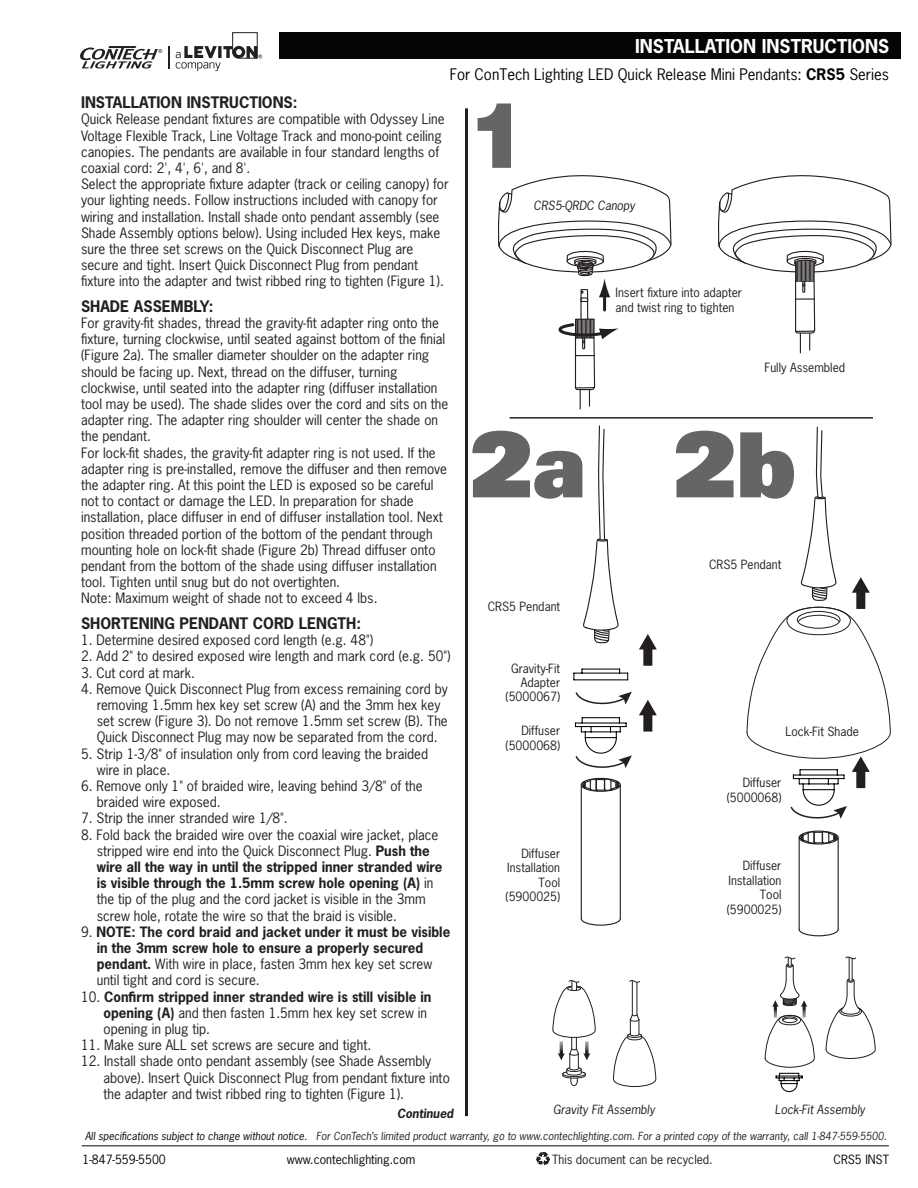
<style>
.page{position:relative;width:918px;height:1188px;background:#fff}
.page>*{position:absolute;margin:0;border:0;box-sizing:border-box;transform-origin:0 0}
.t1{font:900 90px "Univers";color:#676464}
.t2{font:700 18px "News Gothic Std";color:#fff}
.t3{font:700 15px "News Gothic Std";color:#231f20}
.t4{font:15px "News Gothic Std";color:#040503}
.t5{font:13.5px/16.2px "News Gothic Std";color:#231f20}
.t6{font:700 13.5px/16.2px "News Gothic Std";color:#231f20}
.t7{font:12px/14.4px "News Gothic Std";color:#231f20;text-align:right}
.t8{font:12px "News Gothic Std";color:#050504}
.t9{font:italic 12px "News Gothic Std";color:#211e1e}
.t10{font:italic 12px "News Gothic Std";color:#231f20}
.t11{font:italic 700 12px "News Gothic Std";color:#231f20}
.t12{font:italic 10.5px "News Gothic Std";color:#231f20}
.s1{font-weight:700}
.s2{font-weight:400}
.s3{color:#050504}
</style>
<div class="page">
<hr style="left:82px;top:1145px;width:807px;height:1px;background:#050504">
<svg style="left:536px;top:1152px;width:14px;height:14px"></svg>
<hr style="left:465px;top:108px;width:3px;height:1008px;background:#231f20">
<hr style="left:510px;top:417px;width:363px;height:2px;background:#231f20">
<svg style="left:478px;top:103px;width:194px;height:306px"></svg>
<svg style="left:718px;top:175px;width:174px;height:179px"></svg>
<div style="left:279px;top:32px;width:622px;height:27px;background:#050504"></div>
<hr style="left:168px;top:46px;width:2px;height:22px;background:#231f20">
<svg style="left:80px;top:46px;width:82px;height:23px"></svg>
<svg style="left:176px;top:32px;width:86px;height:39px"></svg>
<svg style="left:583px;top:425px;width:36px;height:219px"></svg>
<hr style="left:574px;top:673px;width:54px;height:1px;background:#050504">
<hr style="left:574px;top:679px;width:54px;height:1px;background:#050504">
<hr style="left:582px;top:669px;width:38px;height:1px;background:#050504">
<div style="left:581px;top:778px;width:40px;height:14px;border:1px solid #231f20;border-radius:50%"></div>
<svg style="left:580px;top:918px;width:41px;height:8px"></svg>
<hr style="left:581px;top:785px;width:1px;height:134px;background:#231f20">
<hr style="left:620px;top:785px;width:1px;height:134px;background:#231f20">
<svg style="left:581px;top:778px;width:39px;height:14px"></svg>
<div style="left:799px;top:831px;width:40px;height:14px;border:1px solid #231f20;border-radius:50%"></div>
<svg style="left:798px;top:928px;width:41px;height:9px"></svg>
<hr style="left:799px;top:838px;width:1px;height:91px;background:#231f20">
<hr style="left:838px;top:838px;width:1px;height:91px;background:#231f20">
<svg style="left:799px;top:831px;width:39px;height:13px"></svg>
<svg style="left:764px;top:956px;width:51px;height:137px"></svg>
<svg style="left:825px;top:956px;width:51px;height:103px"></svg>
<svg style="left:552px;top:980px;width:44px;height:106px"></svg>
<svg style="left:613px;top:980px;width:44px;height:107px"></svg>
<svg style="left:574px;top:717px;width:58px;height:51px"></svg>
<svg style="left:575px;top:691px;width:57px;height:14px"></svg>
<div style="left:643px;top:647px;width:9px;height:19px;background:#231f20"></div>
<svg style="left:639px;top:634px;width:18px;height:16px"></svg>
<div style="left:643px;top:713px;width:9px;height:19px;background:#231f20"></div>
<svg style="left:639px;top:700px;width:18px;height:15px"></svg>
<svg style="left:746px;top:426px;width:145px;height:393px"></svg>
<h2 class="t2" style="left:635px;top:34px;width:256px">INSTALLATION INSTRUCTIONS</h2>
<p class="t4" style="left:450px;top:64px;width:441px">For ConTech Lighting LED Quick Release Mini Pendants: <span class="s1">CRS5</span> Series</p>
<p class="t3" style="left:81px;top:93px;width:218px">INSTALLATION INSTRUCTIONS:</p>
<p class="t5" style="left:81px;top:111px;width:369px">Quick Release pendant fixtures are compatible with Odyssey Line Voltage Flexible Track, Line Voltage Track and mono-point ceiling canopies. The pendants are available in four standard lengths of coaxial cord: 2', 4', 6', and 8'.<br>Select the appropriate fixture adapter (track or ceiling canopy) for your lighting needs. Follow instructions included with canopy for wiring and installation. Install shade onto pendant assembly (see Shade Assembly options below). Using included Hex keys, make sure the three set screws on the Quick Disconnect Plug are secure and tight. Insert Quick Disconnect Plug from pendant fixture into the adapter and twist ribbed ring to tighten (Figure 1).</p>
<p class="t3" style="left:81px;top:296px;width:134px">SHADE ASSEMBLY:</p>
<p class="t5" style="left:81px;top:315px;width:369px">For gravity-fit shades, thread the gravity-fit adapter ring onto the fixture, turning clockwise, until seated against bottom of the finial (Figure 2a). The smaller diameter shoulder on the adapter ring should be facing up. Next, thread on the diffuser, turning clockwise, until seated into the adapter ring (diffuser installation tool may be used). The shade slides over the cord and sits on the adapter ring. The adapter ring shoulder will center the shade on the pendant.<br>For lock-fit shades, the gravity-fit adapter ring is not used. If the adapter ring is pre-installed, remove the diffuser and then remove the adapter ring. At this point the LED is exposed so be careful not to contact or damage the LED. In preparation for shade installation, place diffuser in end of diffuser installation tool. Next position threaded portion of the bottom of the pendant through mounting hole on lock-fit shade (Figure 2b) Thread diffuser onto pendant from the bottom of the shade using diffuser installation tool. Tighten until snug but do not overtighten.<br>Note: Maximum weight of shade not to exceed 4 lbs.</p>
<p class="t3" style="left:81px;top:613px;width:281px">SHORTENING PENDANT CORD LENGTH:</p>
<p class="t5" style="left:81px;top:632px;width:294px">1. Determine desired exposed cord length (e.g. 48")</p>
<p class="t5" style="left:81px;top:648px;width:371px">2. Add 2" to desired exposed wire length and mark cord (e.g. 50")</p>
<p class="t5" style="left:81px;top:664px;width:116px">3. Cut cord at mark.</p>
<p class="t5" style="left:97px;top:680px;width:353px;text-indent:-16px">4. Remove Quick Disconnect Plug from excess remaining cord by removing 1.5mm hex key set screw (A) and the 3mm hex key set screw (Figure 3). Do not remove 1.5mm set screw (B). The Quick Disconnect Plug may now be separated from the cord.</p>
<p class="t5" style="left:97px;top:745px;width:333px;text-indent:-16px">5. Strip 1-3/8" of insulation only from cord leaving the braided wire in place.</p>
<p class="t5" style="left:97px;top:778px;width:327px;text-indent:-16px">6. Remove only 1" of braided wire, leaving behind 3/8" of the braided wire exposed.</p>
<p class="t5" style="left:81px;top:810px;width:208px">7. Strip the inner stranded wire 1/8".</p>
<p class="t5" style="left:97px;top:826px;width:347px;text-indent:-16px">8. Fold back the braided wire over the coaxial wire jacket, place stripped wire end into the Quick Disconnect Plug. <span class="s1">Push the wire all the way in until the stripped inner stranded wire is visible through the 1.5mm screw hole opening (A)</span> in the tip of the plug and the cord jacket is visible in the 3mm screw hole, rotate the wire so that the braid is visible.</p>
<p class="t6" style="left:97px;top:923px;width:355px;text-indent:-16px"><span class="s2">9.</span> NOTE: The cord braid and jacket under it must be visible in the 3mm screw hole to ensure a properly secured pendant. <span class="s2">With wire in place, fasten 3mm hex key set screw until tight and cord is secure.</span></p>
<p class="t6" style="left:104px;top:988px;width:329px;text-indent:-22px"><span class="s2">10.</span> Confirm stripped inner stranded wire is still visible in opening (A) <span class="s2">and then fasten 1.5mm hex key set screw in opening in plug tip.</span></p>
<p class="t5" style="left:81px;top:1037px;width:292px">11. Make sure ALL set screws are secure and tight.</p>
<p class="t5" style="left:104px;top:1053px;width:348px;text-indent:-22px">12. Install shade onto pendant assembly (see Shade Assembly above). Insert Quick Disconnect Plug from pendant fixture into the adapter and twist ribbed ring to tighten (Figure 1).</p>
<p class="t11" style="left:397px;top:1105px;width:58px">Continued</p>
<p class="t10" style="left:534px;top:198px;width:103px">CRS5-QRDC Canopy</p>
<p class="t7" style="left:616px;top:285px;width:128px;text-align:left">Insert fixture into adapter and twist ring to tighten</p>
<p class="t7" style="left:765px;top:360px;width:82px">Fully Assembled</p>
<h1 class="t1" style="left:469px;top:406px;width:328px">2a 2b</h1>
<p class="t7" style="left:488px;top:599px;width:74px">CRS5 Pendant</p>
<p class="t7" style="left:506px;top:661px;width:56px">Gravity-Fit<br>Adapter (5000067)</p>
<p class="t7" style="left:506px;top:723px;width:56px">Diffuser (5000068)</p>
<p class="t7" style="left:506px;top:846px;width:56px">Diffuser<br>Installation<br>Tool (5900025)</p>
<p class="t7" style="left:709px;top:557px;width:74px">CRS5 Pendant</p>
<p class="t7" style="left:785px;top:724px;width:75px">Lock-Fit Shade</p>
<p class="t7" style="left:727px;top:775px;width:56px">Diffuser (5000068)</p>
<p class="t7" style="left:727px;top:859px;width:56px">Diffuser<br>Installation<br>Tool (5900025)</p>
<p class="t9" style="left:553px;top:1102px;width:103px">Gravity Fit Assembly</p>
<p class="t9" style="left:775px;top:1102px;width:92px">Lock-Fit Assembly</p>
<p class="t12" style="left:85px;top:1130px;width:803px"><span class="s3">All specifications subject to change without notice.</span> For ConTech’s limited product warranty, go to www.contechlighting.com. For a printed copy of the warranty, call 1-847-559-5500.</p>
<p class="t8" style="left:82px;top:1152px;width:85px">1-847-559-5500</p>
<p class="t8" style="left:287px;top:1152px;width:130px">www.contechlighting.com</p>
<p class="t7" style="left:552px;top:1152px;width:162px">This document can be recycled.</p>
<p class="t8" style="left:834px;top:1152px;width:57px">CRS5 INST</p>
</div>
